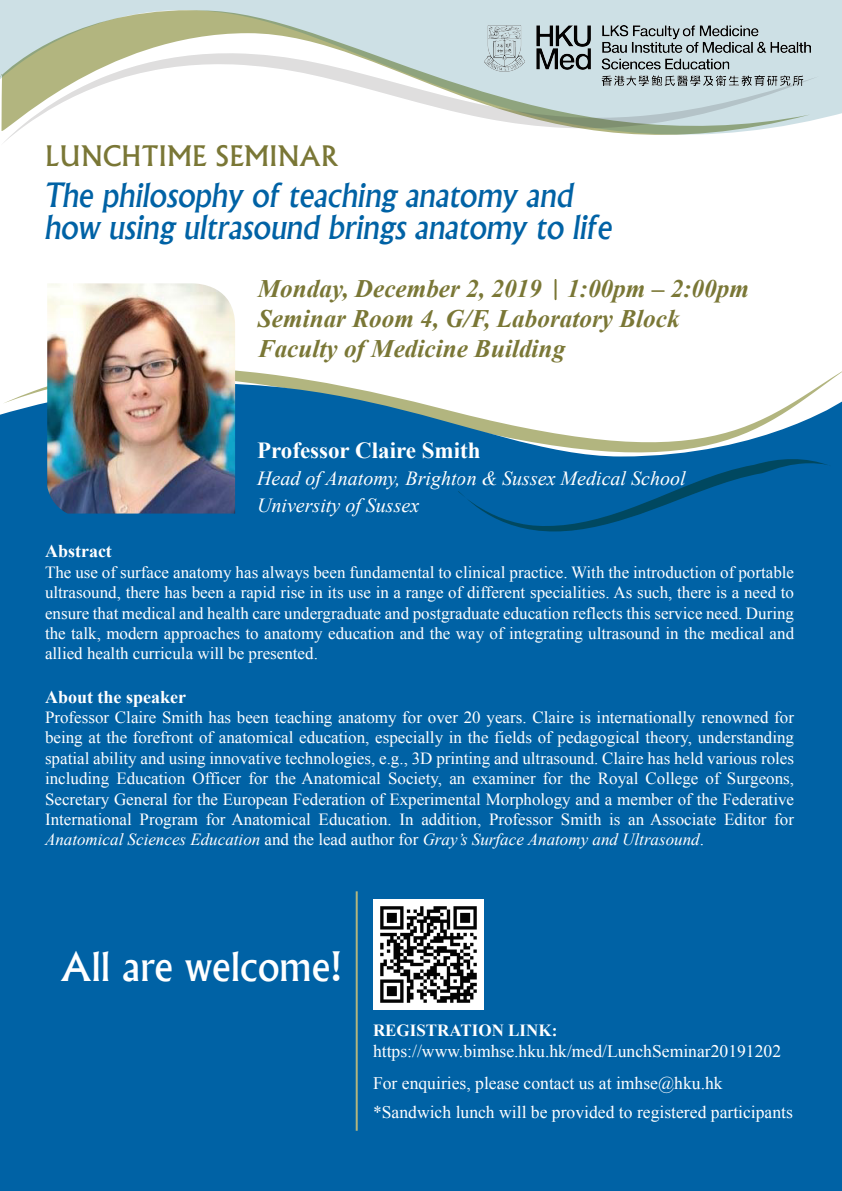
<style>
.page{position:relative;width:842px;height:1191px;background:#fff}
.page>*{position:absolute;margin:0;border:0;box-sizing:border-box;transform-origin:0 0}
.t1{font:500 38.8px "Albertus";color:#fff}
.t2{font:italic 500 32px/32.6px "Albertus";color:#0062a5}
.t3{font:500 27px "Albertus";color:#7a7736}
.t4{font:italic 700 25.2px/30.2px "Times New Roman";color:#7a7736}
.t5{font:700 23px "Times New Roman";color:#fff}
.t6{font:italic 20px/27.3px "Times New Roman";color:#fff}
.t7{font:700 18px "Times New Roman";color:#fff}
.t8{font:17.6px/29px "Times New Roman";color:#fff}
.t9{font:17px/20.4px "Times New Roman";color:#fff;text-align:justify}
.t10{font:700 17px "Times New Roman";color:#fff}
.s1{font-style:italic}
</style>
<div class="page">
<svg style="left:0;top:0;width:842px;height:119px;background:#cbdad4"></svg>
<svg style="left:0;top:53px;width:819px;height:89px"></svg>
<div style="left:0;top:370px;width:842px;height:821px;background:#0062a5"></div>
<svg style="left:458px;top:459px;width:373px;height:72px;background:#005f9e"></svg>
<img style="left:47px;top:283px;width:188px;height:230px">
<img style="left:484px;top:25px;width:327px;height:61px">
<img style="left:373px;top:899px;width:110px;height:110px">
<svg style="left:554px;top:280px;width:2px;height:19px"></svg>
<hr style="left:356px;top:891px;width:2px;height:239px;background:#b2b57f">
<h3 class="t3" style="left:45px;top:140px;width:294px">LUNCHTIME SEMINAR</h3>
<h2 class="t2" style="left:45px;top:179px;width:569px">The philosophy of teaching anatomy and how using ultrasound brings anatomy to life</h2>
<h3 class="t4" style="left:258px;top:272px;width:493px">Monday, December 2, 2019 1:00pm – 2:00pm<br>Seminar Room 4, G/F, Laboratory Block<br>Faculty of Medicine Building</h3>
<h3 class="t5" style="left:257px;top:434px;width:225px">Professor Claire Smith</h3>
<p class="t6" style="left:257px;top:464px;width:430px">Head of Anatomy, Brighton &amp; Sussex Medical School<br>University of Sussex</p>
<p class="t7" style="left:45px;top:539px;width:68px">Abstract</p>
<p class="t9" style="left:45px;top:561px;width:751px">The use of surface anatomy has always been fundamental to clinical practice. With the introduction of portable ultrasound, there has been a rapid rise in its use in a range of different specialities. As such, there is a need to ensure that medical and health care undergraduate and postgraduate education reflects this service need. During the talk, modern approaches to anatomy education and the way of integrating ultrasound in the medical and allied health curricula will be presented.</p>
<p class="t7" style="left:45px;top:684px;width:142px">About the speaker</p>
<p class="t9" style="left:45px;top:707px;width:751px">Professor Claire Smith has been teaching anatomy for over 20 years. Claire is internationally renowned for being at the forefront of anatomical education, especially in the fields of pedagogical theory, understanding spatial ability and using innovative technologies, e.g., 3D printing and ultrasound. Claire has held various roles including Education Officer for the Anatomical Society, an examiner for the Royal College of Surgeons, Secretary General for the European Federation of Experimental Morphology and a member of the Federative International Program for Anatomical Education. In addition, Professor Smith is an Associate Editor for <span class="s1">Anatomical Sciences Education</span> and the lead author for <span class="s1">Gray’s Surface Anatomy and Ultrasound</span>.</p>
<h1 class="t1" style="left:61px;top:943px;width:283px">All are welcome!</h1>
<p class="t10" style="left:373px;top:1018px;width:186px">REGISTRATION LINK:</p>
<p class="t8" style="left:373px;top:1036px;width:410px">https://www.bimhse.hku.hk/med/LunchSeminar20191202</p>
<p class="t8" style="left:373px;top:1068px;width:421px">For enquiries, please contact us at imhse@hku.hk *Sandwich lunch will be provided to registered participants</p>
</div>
